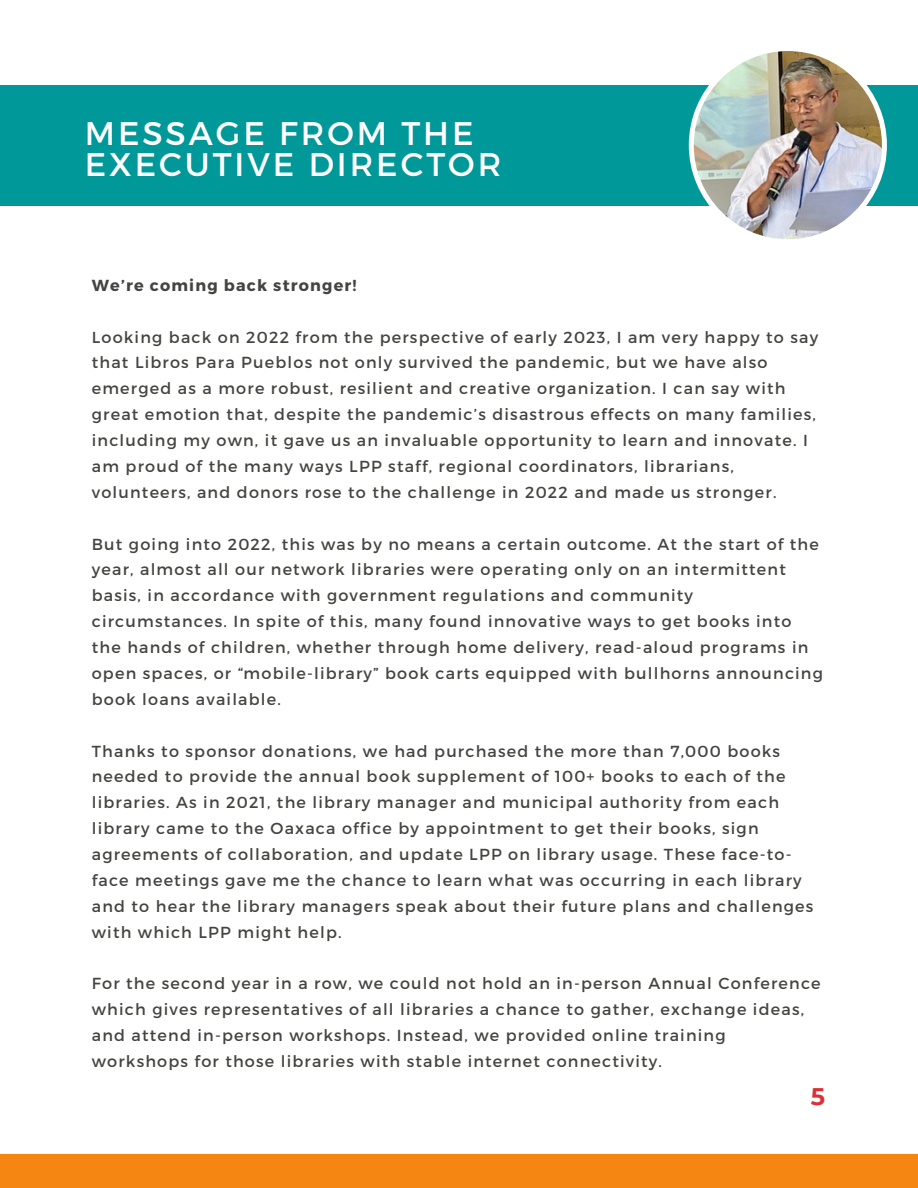
<style>
.page{position:relative;width:918px;height:1188px;background:#fff}
.page>*{position:absolute;margin:0;border:0;box-sizing:border-box;transform-origin:0 0}
.t1{font:32.7px/31.5px "Montserrat";letter-spacing:.09em;color:#fff}
.t2{font:700 24px "Montserrat";color:#dc2f36}
.t3{font:16.05px/25.8px "Montserrat";letter-spacing:.075em;color:#444440}
.t4{font:700 16.05px "Montserrat";letter-spacing:.075em;color:#444440}
</style>
<div class="page">
<div style="left:0;top:85px;width:918px;height:120px;background:#009899"></div>
<div style="left:689px;top:46px;width:198px;height:198px;background:#fff;border-radius:50%"></div>
<img style="left:694px;top:51px;width:188px;height:188px;border-radius:50%">
<div style="left:0;top:1155px;width:918px;height:33px;background:#f58611"></div>
<p class="t1" style="left:85px;top:116px;width:418px">MESSAGE FROM THE<br>EXECUTIVE DIRECTOR</p>
<p class="t4" style="left:92px;top:275px;width:266px">We’re coming back stronger!</p>
<p class="t3" style="left:92px;top:323px;width:728px">Looking back on 2022 from the perspective of early 2023, I am very happy to say that Libros Para Pueblos not only survived the pandemic, but we have also emerged as a more robust, resilient and creative organization. I can say with great emotion that, despite the pandemic’s disastrous effects on many families, including my own, it gave us an invaluable opportunity to learn and innovate. I am proud of the many ways LPP staff, regional coordinators, librarians, volunteers, and donors rose to the challenge in 2022 and made us stronger.</p>
<p class="t3" style="left:92px;top:530px;width:733px">But going into 2022, this was by no means a certain outcome. At the start of the year, almost all our network libraries were operating only on an intermittent basis, in accordance with government regulations and community circumstances. In spite of this, many found innovative ways to get books into the hands of children, whether through home delivery, read-aloud programs in open spaces, or “mobile-library” book carts equipped with bullhorns announcing book loans available.</p>
<p class="t3" style="left:92px;top:737px;width:723px">Thanks to sponsor donations, we had purchased the more than 7,000 books needed to provide the annual book supplement of 100+ books to each of the libraries. As in 2021, the library manager and municipal authority from each library came to the Oaxaca office by appointment to get their books, sign agreements of collaboration, and update LPP on library usage. These face-to&shy;face meetings gave me the chance to learn what was occurring in each library and to hear the library managers speak about their future plans and challenges with which LPP might help.</p>
<p class="t3" style="left:92px;top:970px;width:730px">For the second year in a row, we could not hold an in-person Annual Conference which gives representatives of all libraries a chance to gather, exchange ideas, and attend in-person workshops. Instead, we provided online training workshops for those libraries with stable internet connectivity.</p>
<p class="t2" style="left:811px;top:1081px;width:16px">5</p>
</div>
